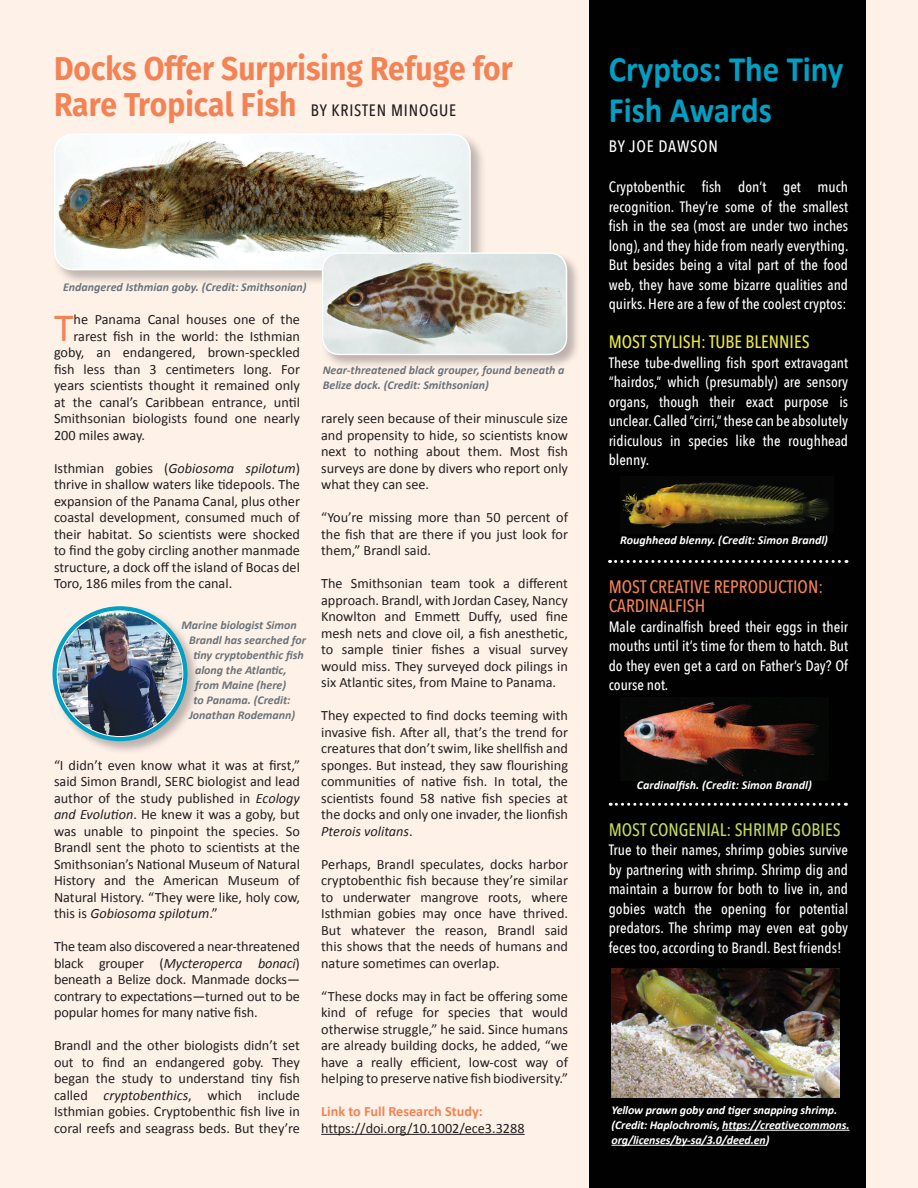
<style>
.page{position:relative;width:918px;height:1188px;background:#fef1e8}
.page>*{position:absolute;margin:0;border:0;box-sizing:border-box;transform-origin:0 0}
.t1{font:40.2px "Calibri";color:#f38355}
.t2{font:700 36px/40.5px "Calibri";color:#009fc3;scale:.91 1}
.t3{font:700 33px/36px "Fira Sans";color:#f38355;scale:.91 1}
.t4{font:500 18px/19.5px "Avenir Next Condensed";color:#f38355}
.t5{font:500 18px "Avenir Next Condensed";color:#c1d95a}
.t6{font:500 18px "Avenir Next Condensed";color:#ece93d}
.t7{font:500 16.5px "Avenir Next Condensed";letter-spacing:.05em;color:#fff}
.t8{font:500 15px/19.5px "Avenir Next Condensed";color:#fff;text-align:justify}
.t9{font:14.25px/16.5px "Calibri";color:#231f20;text-align:justify}
.t10{font:700 14.25px "Calibri";color:#f38355}
.t11{font:italic 700 12px/15px "Calibri";color:#6a747b}
.t12{font:italic 700 12px/15px "Calibri";letter-spacing:-.01em;color:#fff}
.s1{font-family:"Avenir Next Condensed";font-weight:500;font-size:16.5px;color:#231f20}
.s2{font-style:italic}
</style>
<div class="page">
<hr style="left:321px;top:1134px;width:204px;height:1px;background:#231f20">
<div style="left:590px;top:0;width:276px;height:1188px;background:#010101"></div>
<div style="left:52px;top:132px;width:435px;height:154px;background:#231f20;opacity:.3"></div>
<img style="left:55px;top:134px;width:415px;height:136px">
<div style="left:54px;top:133px;width:417px;height:137px;border:2px solid #fff;border-radius:19px"></div>
<div style="left:320px;top:251px;width:261px;height:118px;background:#231f20;opacity:.3"></div>
<img style="left:323px;top:253px;width:244px;height:101px">
<div style="left:322px;top:252px;width:245px;height:103px;border:1px solid #fff;border-radius:17px"></div>
<img style="left:621px;top:482px;width:209px;height:46px">
<img style="left:624px;top:700px;width:194px;height:81px">
<img style="left:612px;top:968px;width:228px;height:129px">
<hr style="left:722px;top:1130px;width:128px;height:1px;background:#fff">
<hr style="left:612px;top:1145px;width:154px;height:1px;background:#fff">
<svg style="left:610px;top:560px;width:237px;height:3px"></svg>
<svg style="left:610px;top:803px;width:236px;height:3px"></svg>
<div style="left:51px;top:605px;width:150px;height:150px;background:#231f20;opacity:.3"></div>
<svg style="left:53px;top:606px;width:134px;height:135px;background:#13a5c6"></svg>
<img style="left:57px;top:611px;width:126px;height:126px;border-radius:63px">
<h3 class="t3" style="left:54px;top:48px;width:506px">Docks Offer Surprising Refuge for<br>Rare Tropical Fish <span class="s1">BY KRISTEN MINOGUE</span></h3>
<p class="t11" style="left:63px;top:280px;width:245px">Endangered Isthmian goby. (Credit: Smithsonian)</p>
<h1 class="t1" style="left:54px;top:302px;width:21px">T</h1>
<p class="t9" style="left:74px;top:311px;width:228px">he Panama Canal houses one of the</p>
<p class="t9" style="left:74px;top:328px;width:228px">rarest fish in the world: the Isthmian</p>
<p class="t9" style="left:54px;top:344px;width:247px">goby, an endangered, brown-speckled</p>
<p class="t9" style="left:54px;top:361px;width:247px">fish less than 3 centimeters long. For</p>
<p class="t9" style="left:54px;top:377px;width:247px">years scientists thought it remained only</p>
<p class="t9" style="left:54px;top:394px;width:247px">at the canal’s Caribbean entrance, until</p>
<p class="t9" style="left:54px;top:410px;width:248px">Smithsonian biologists found one nearly</p>
<p class="t9" style="left:54px;top:427px;width:93px">200 miles away.</p>
<p class="t9" style="left:54px;top:460px;width:248px">Isthmian gobies (<span class="s2">Gobiosoma spilotum</span>) thrive in shallow waters like tidepools. The expansion of the Panama Canal, plus other coastal development, consumed much of their habitat. So scientists were shocked to find the goby circling another manmade structure, a dock off the island of Bocas del Toro, 186 miles from the canal.</p>
<p class="t11" style="left:182px;top:618px;width:117px">Marine biologist Simon</p>
<p class="t11" style="left:189px;top:633px;width:118px">Brandl has searched for</p>
<p class="t11" style="left:194px;top:648px;width:112px">tiny cryptobenthic fish</p>
<p class="t11" style="left:195px;top:663px;width:93px">along the Atlantic,</p>
<p class="t11" style="left:195px;top:678px;width:93px">from Maine (here)</p>
<p class="t11" style="left:194px;top:693px;width:99px">to Panama. (Credit:</p>
<p class="t11" style="left:189px;top:708px;width:108px">Jonathan Rodemann)</p>
<p class="t9" style="left:54px;top:757px;width:248px">“I didn’t even know what it was at first,” said Simon Brandl, SERC biologist and lead author of the study published in <span class="s2">Ecology and Evolution</span>. He knew it was a goby, but was unable to pinpoint the species. So Brandl sent the photo to scientists at the Smithsonian’s National Museum of Natural History and the American Museum of Natural History. “They were like, holy cow, this is <span class="s2">Gobiosoma spilotum</span>.”</p>
<p class="t9" style="left:54px;top:938px;width:247px">The team also discovered a near-threatened black grouper (<span class="s2">Mycteroperca bonaci</span>) beneath a Belize dock. Manmade docks— contrary to expectations—turned out to be popular homes for many native fish.</p>
<p class="t9" style="left:54px;top:1037px;width:248px">Brandl and the other biologists didn’t set out to find an endangered goby. They began the study to understand tiny fish called <span class="s2">cryptobenthics</span>, which include Isthmian gobies. Cryptobenthic fish live in coral reefs and seagrass beds. But they’re</p>
<p class="t11" style="left:323px;top:363px;width:243px">Near-threatened black grouper, found beneath a<br>Belize dock. (Credit: Smithsonian)</p>
<p class="t9" style="left:321px;top:410px;width:248px">rarely seen because of their minuscule size and propensity to hide, so scientists know next to nothing about them. Most fish surveys are done by divers who report only what they can see.</p>
<p class="t9" style="left:321px;top:509px;width:248px">“You’re missing more than 50 percent of the fish that are there if you just look for them,” Brandl said.</p>
<p class="t9" style="left:321px;top:575px;width:248px">The Smithsonian team took a different approach. Brandl, with Jordan Casey, Nancy Knowlton and Emmett Duffy, used fine mesh nets and clove oil, a fish anesthetic, to sample tinier fishes a visual survey would miss. They surveyed dock pilings in six Atlantic sites, from Maine to Panama.</p>
<p class="t9" style="left:321px;top:707px;width:248px">They expected to find docks teeming with invasive fish. After all, that’s the trend for creatures that don’t swim, like shellfish and sponges. But instead, they saw flourishing communities of native fish. In total, the scientists found 58 native fish species at the docks and only one invader, the lionfish <span class="s2">Pterois volitans</span>.</p>
<p class="t9" style="left:321px;top:856px;width:248px">Perhaps, Brandl speculates, docks harbor cryptobenthic fish because they’re similar to underwater mangrove roots, where Isthmian gobies may once have thrived.<br>But whatever the reason, Brandl said this shows that the needs of humans and nature sometimes can overlap.</p>
<p class="t9" style="left:321px;top:988px;width:248px">“These docks may in fact be offering some kind of refuge for species that would otherwise struggle,” he said. Since humans are already building docks, he added, “we have a really efficient, low-cost way of helping to preserve native fish biodiversity.”</p>
<p class="t10" style="left:321px;top:1102px;width:163px">Link to Full Research Study:</p>
<p class="t9" style="left:321px;top:1120px;width:205px">https://doi.org/10.1002/ece3.3288</p>
<h2 class="t2" style="left:609px;top:49px;width:259px">Cryptos: The Tiny<br>Fish Awards</h2>
<p class="t7" style="left:609px;top:136px;width:111px">BY JOE DAWSON</p>
<p class="t8" style="left:609px;top:177px;width:241px">Cryptobenthic fish don’t get much recognition. They’re some of the smallest fish in the sea (most are under two inches long), and they hide from nearly everything.<br>But besides being a vital part of the food web, they have some bizarre qualities and quirks. Here are a few of the coolest cryptos:</p>
<p class="t6" style="left:609px;top:331px;width:202px">MOST STYLISH: TUBE BLENNIES</p>
<p class="t8" style="left:609px;top:352px;width:241px">These tube-dwelling fish sport extravagant “hairdos,” which (presumably) are sensory organs, though their exact purpose is unclear. Called “cirri,” these can be absolutely ridiculous in species like the roughhead blenny.</p>
<p class="t12" style="left:620px;top:532px;width:209px">Roughhead blenny. (Credit: Simon Brandl)</p>
<p class="t4" style="left:609px;top:576px;width:216px">MOST CREATIVE REPRODUCTION:<br>CARDINALFISH</p>
<p class="t8" style="left:609px;top:616px;width:241px">Male cardinalfish breed their eggs in their mouths until it’s time for them to hatch. But do they even get a card on Father’s Day? Of course not.</p>
<p class="t12" style="left:637px;top:777px;width:177px">Cardinalfish. (Credit: Simon Brandl)</p>
<p class="t5" style="left:609px;top:818px;width:233px">MOST CONGENIAL: SHRIMP GOBIES</p>
<p class="t8" style="left:609px;top:840px;width:241px">True to their names, shrimp gobies survive by partnering with shrimp. Shrimp dig and maintain a burrow for both to live in, and gobies watch the opening for potential predators. The shrimp may even eat goby feces too, according to Brandl. Best friends!</p>
<p class="t12" style="left:612px;top:1103px;width:240px">Yellow prawn goby and tiger snapping shrimp. (Credit: Haplochromis, https://creativecommons. org/licenses/by-sa/3.0/deed.en)</p>
</div>
